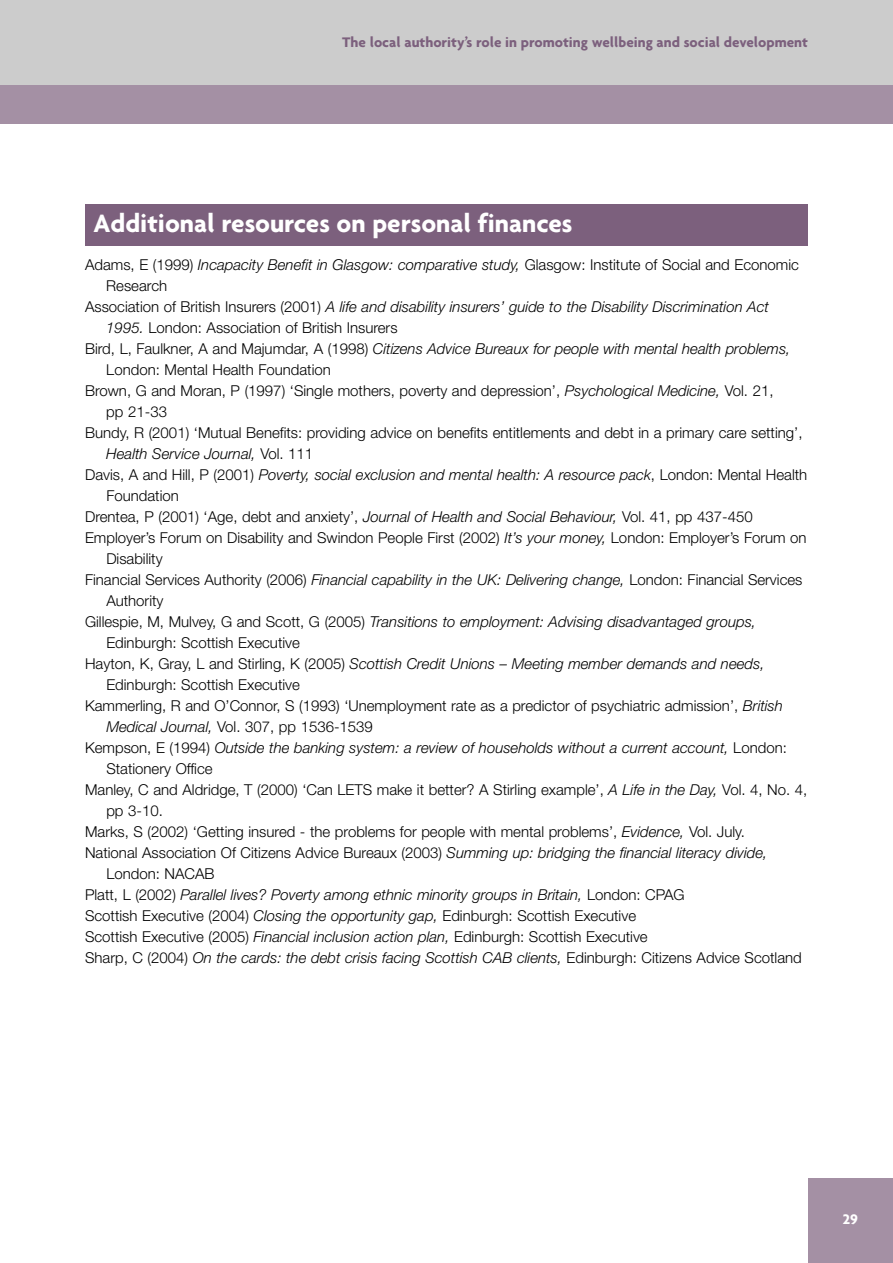
<style>
.page{position:relative;width:893px;height:1263px;background:#fff}
.page>*{position:absolute;margin:0;border:0;box-sizing:border-box;transform-origin:0 0}
.t1{font:700 27px "Agenda";color:#fff}
.t2{font:300 15px "Helvetica Neue";color:#000}
.t3{font:italic 300 15px "Helvetica Neue";color:#000}
.t4{font:700 15px "Agenda";color:#7c607d}
.t5{font:700 15px "Agenda";color:#fff}
.s1{font-style:italic}
.s2{font-style:normal}
</style>
<div class="page">
<div style="left:0;top:85px;width:893px;height:38px;background:#a490a4"></div>
<div style="left:0;top:0;width:893px;height:85px;background:#ccc"></div>
<div style="left:808px;top:1178px;width:85px;height:85px;background:#a490a4"></div>
<div style="left:85px;top:204px;width:723px;height:42px;background:#7c607d"></div>
<p class="t4" style="left:342px;top:33px;width:467px">The local authority’s role in promoting wellbeing and social development</p>
<h1 class="t1" style="left:94px;top:207px;width:480px">Additional resources on personal finances</h1>
<p class="t2" style="left:85px;top:259px;width:715px">Adams, E (1999) <span class="s1">Incapacity Benefit in Glasgow: comparative study,</span> Glasgow: Institute of Social and Economic</p>
<p class="t2" style="left:106px;top:280px;width:62px">Research</p>
<p class="t3" style="left:85px;top:301px;width:685px"><span class="s2">Association of British Insurers (2001)</span> A life and disability insurers’ guide to the Disability Discrimination Act</p>
<p class="t2" style="left:106px;top:322px;width:293px"><span class="s1">1995.</span> London: Association of British Insurers</p>
<p class="t3" style="left:85px;top:343px;width:707px"><span class="s2">Bird, L, Faulkner, A and Majumdar, A (1998)</span> Citizens Advice Bureaux for people with mental health problems,</p>
<p class="t2" style="left:106px;top:364px;width:226px">London: Mental Health Foundation</p>
<p class="t2" style="left:85px;top:385px;width:690px">Brown, G and Moran, P (1997) ‘Single mothers, poverty and depression’, <span class="s1">Psychological Medicine,</span> Vol. 21,</p>
<p class="t2" style="left:106px;top:406px;width:62px">pp 21-33</p>
<p class="t2" style="left:85px;top:427px;width:719px">Bundy, R (2001) ‘Mutual Benefits: providing advice on benefits entitlements and debt in a primary care setting’,</p>
<p class="t3" style="left:106px;top:448px;width:209px">Health Service Journal, <span class="s2">Vol. 111</span></p>
<p class="t3" style="left:85px;top:469px;width:724px"><span class="s2">Davis, A and Hill, P (2001)</span> Poverty, social exclusion and mental health: A resource pack<span class="s2">, London: Mental Health</span></p>
<p class="t2" style="left:106px;top:490px;width:74px">Foundation</p>
<p class="t2" style="left:85px;top:511px;width:669px">Drentea, P (2001) ‘Age, debt and anxiety’, <span class="s1">Journal of Health and Social Behaviour,</span> Vol. 41, pp 437-450</p>
<p class="t2" style="left:85px;top:532px;width:723px">Employer’s Forum on Disability and Swindon People First (2002) <span class="s1">It’s your money,</span> London: Employer’s Forum on</p>
<p class="t2" style="left:106px;top:553px;width:58px">Disability</p>
<p class="t2" style="left:85px;top:574px;width:719px">Financial Services Authority (2006) <span class="s1">Financial capability in the UK: Delivering change,</span> London: Financial Services</p>
<p class="t2" style="left:106px;top:595px;width:59px">Authority</p>
<p class="t3" style="left:85px;top:616px;width:672px"><span class="s2">Gillespie, M, Mulvey, G and Scott, G (2005)</span> Transitions to employment: Advising disadvantaged groups,</p>
<p class="t2" style="left:106px;top:637px;width:195px">Edinburgh: Scottish Executive</p>
<p class="t3" style="left:85px;top:658px;width:681px"><span class="s2">Hayton, K, Gray, L and Stirling, K (2005)</span> Scottish Credit Unions – Meeting member demands and needs,</p>
<p class="t2" style="left:106px;top:679px;width:195px">Edinburgh: Scottish Executive</p>
<p class="t2" style="left:85px;top:700px;width:699px">Kammerling, R and O’Connor, S (1993) ‘Unemployment rate as a predictor of psychiatric admission’, <span class="s1">British</span></p>
<p class="t2" style="left:106px;top:721px;width:268px"><span class="s1">Medical Journal,</span> Vol. 307, pp 1536-1539</p>
<p class="t3" style="left:85px;top:742px;width:703px"><span class="s2">Kempson, E (1994)</span> Outside the banking system: a review of households without a current account, <span class="s2">London:</span></p>
<p class="t2" style="left:106px;top:763px;width:108px">Stationery Office</p>
<p class="t2" style="left:85px;top:784px;width:724px">Manley, C and Aldridge, T (2000) ‘Can LETS make it better? A Stirling example’, <span class="s1">A Life in the Day,</span> Vol. 4, No. 4,</p>
<p class="t2" style="left:106px;top:805px;width:58px">pp 3-10.</p>
<p class="t2" style="left:85px;top:826px;width:661px">Marks, S (2002) ‘Getting insured - the problems for people with mental problems’, <span class="s1">Evidence,</span> Vol. July.</p>
<p class="t2" style="left:85px;top:847px;width:684px">National Association Of Citizens Advice Bureaux (2003) <span class="s1">Summing up: bridging the financial literacy divide,</span></p>
<p class="t2" style="left:106px;top:868px;width:110px">London: NACAB</p>
<p class="t3" style="left:85px;top:889px;width:601px"><span class="s2">Platt, L (2002)</span> Parallel lives? Poverty among ethnic minority groups in Britain, <span class="s2">London: CPAG</span></p>
<p class="t2" style="left:85px;top:910px;width:552px">Scottish Executive (2004) <span class="s1">Closing the opportunity gap,</span> Edinburgh: Scottish Executive</p>
<p class="t2" style="left:85px;top:931px;width:564px">Scottish Executive (2005) <span class="s1">Financial inclusion action plan,</span> Edinburgh: Scottish Executive</p>
<p class="t3" style="left:85px;top:952px;width:718px"><span class="s2">Sharp, C (2004)</span> On the cards: the debt crisis facing Scottish CAB clients, <span class="s2">Edinburgh: Citizens Advice Scotland</span></p>
<p class="t5" style="left:843px;top:1210px;width:17px">29</p>
</div>
